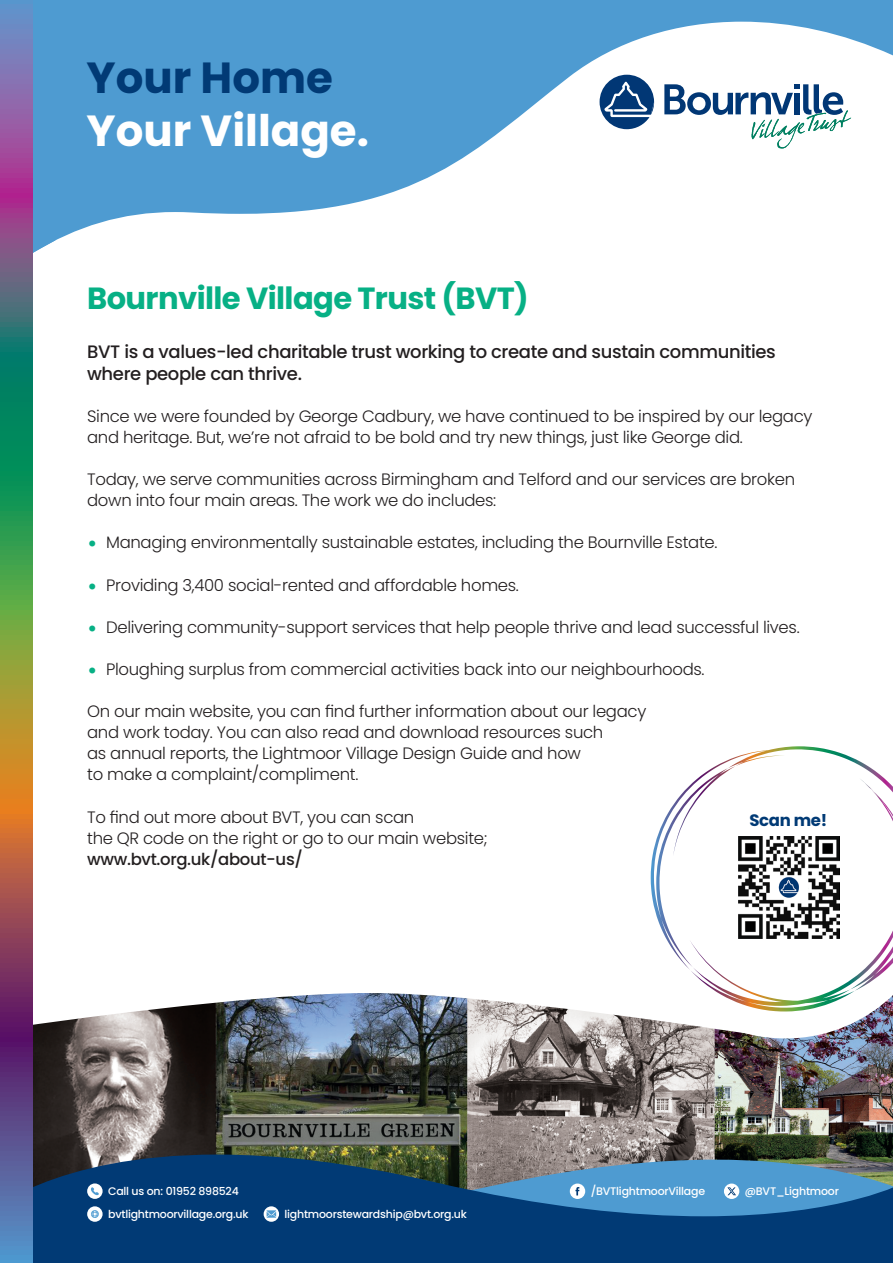
<style>
.page{position:relative;width:893px;height:1263px;background:#fff}
.page>*{position:absolute;margin:0;border:0;box-sizing:border-box;transform-origin:0 0}
.t1{font:700 43.5px/52.5px "Poppins";color:#fff}
.t2{font:700 30.6px "Poppins";letter-spacing:-.02em;color:#07b085}
.Body{font:500 18px/21.6px "Poppins";letter-spacing:-.02em;color:#231f20}
.Body-2{font:300 16.5px/21px "Poppins";letter-spacing:-.02em;color:#231f20}
.Body-3{font:700 16.5px "Poppins";letter-spacing:-.02em;color:#013a75}
.Body-4{font:500 10.95px "Poppins";letter-spacing:-.02em;color:#fff}
.s1{color:#013a75}
.s2{font-weight:500;font-size:22.5px;color:#07b085}
.s3{font-weight:500}
</style>
<div class="page">
<img style="left:33px;top:1037px;width:860px;height:117px">
<svg style="left:33px;top:993px;width:597px;height:44px"></svg>
<img style="left:630px;top:870px;width:263px;height:168px">
<svg style="left:651px;top:746px;width:242px;height:224px"></svg>
<svg style="left:33px;top:1154px;width:860px;height:109px;background:#194f7f"></svg>
<svg style="left:33px;top:0;width:860px;height:253px;fill:#4e9bd1"></svg>
<svg style="left:600px;top:75px;width:54px;height:54px"></svg>
<svg style="left:664px;top:84px;width:187px;height:65px"></svg>
<svg style="left:87px;top:1206px;width:16px;height:16px"></svg>
<svg style="left:91px;top:1210px;width:8px;height:8px"></svg>
<svg style="left:87px;top:1183px;width:16px;height:16px"></svg>
<svg style="left:264px;top:1206px;width:15px;height:16px"></svg>
<svg style="left:570px;top:1183px;width:15px;height:16px"></svg>
<svg style="left:724px;top:1183px;width:15px;height:16px"></svg>
<img style="left:738px;top:837px;width:101px;height:101px">
<svg style="left:727px;top:1187px;width:9px;height:8px"></svg>
<svg style="left:575px;top:1187px;width:4px;height:8px"></svg>
<svg style="left:91px;top:1187px;width:8px;height:8px"></svg>
<svg style="left:266px;top:1210px;width:10px;height:8px"></svg>
<div style="left:0;top:0;width:566px;height:40px;background:#4e9bd1"></div>
<svg style="left:774px;top:0;width:119px;height:40px"></svg>
<svg style="left:0;top:4px;width:33px;height:1259px;background:#6e6d6d"></svg>
<p class="t1" style="left:87px;top:52px;width:284px"><span class="s1">Your Home<br></span>Your Village.</p>
<p class="t2" style="left:87px;top:280px;width:443px">Bournville Village Trust (BVT)</p>
<p class="Body" style="left:87px;top:341px;width:690px">BVT is a values-led charitable trust working to create and sustain communities where people can thrive.</p>
<p class="Body-2" style="left:87px;top:406px;width:727px">Since we were founded by George Cadbury, we have continued to be inspired by our legacy and heritage. But, we’re not afraid to be bold and try new things, just like George did.</p>
<p class="Body-2" style="left:87px;top:469px;width:709px">Today, we serve communities across Birmingham and Telford and our services are broken down into four main areas. The work we do includes:</p>
<p class="Body-2" style="left:87px;top:532px;width:632px"><span class="s2">•</span> Managing environmentally sustainable estates, including the Bournville Estate.</p>
<p class="Body-2" style="left:87px;top:574px;width:433px"><span class="s2">•</span> Providing 3,400 social-rented and affordable homes.</p>
<p class="Body-2" style="left:87px;top:617px;width:714px"><span class="s2">•</span> Delivering community-support services that help people thrive and lead successful lives.</p>
<p class="Body-2" style="left:87px;top:659px;width:619px"><span class="s2">•</span> Ploughing surplus from commercial activities back into our neighbourhoods.</p>
<p class="Body-2" style="left:87px;top:701px;width:561px">On our main website, you can find further information about our legacy and work today. You can also read and download resources such<br>as annual reports, the Lightmoor Village Design Guide and how<br>to make a complaint/compliment.</p>
<p class="Body-2" style="left:87px;top:806px;width:402px">To find out more about BVT, you can scan<br>the QR code on the right or go to our main website; <span class="s3">www.bvt.org.uk/about-us/</span></p>
<p class="Body-3" style="left:749px;top:810px;width:79px">Scan me!</p>
<p class="Body-4" style="left:108px;top:1185px;width:132px">Call us on: 01952 898524</p>
<p class="Body-4" style="left:108px;top:1208px;width:142px">bvtlightmoorvillage.org.uk</p>
<p class="Body-4" style="left:285px;top:1208px;width:184px">lightmoorstewardship@bvt.org.uk</p>
<p class="Body-4" style="left:591px;top:1185px;width:116px">/BVTlightmoorVillage</p>
<p class="Body-4" style="left:745px;top:1185px;width:96px">@BVT_Lightmoor</p>
</div>
